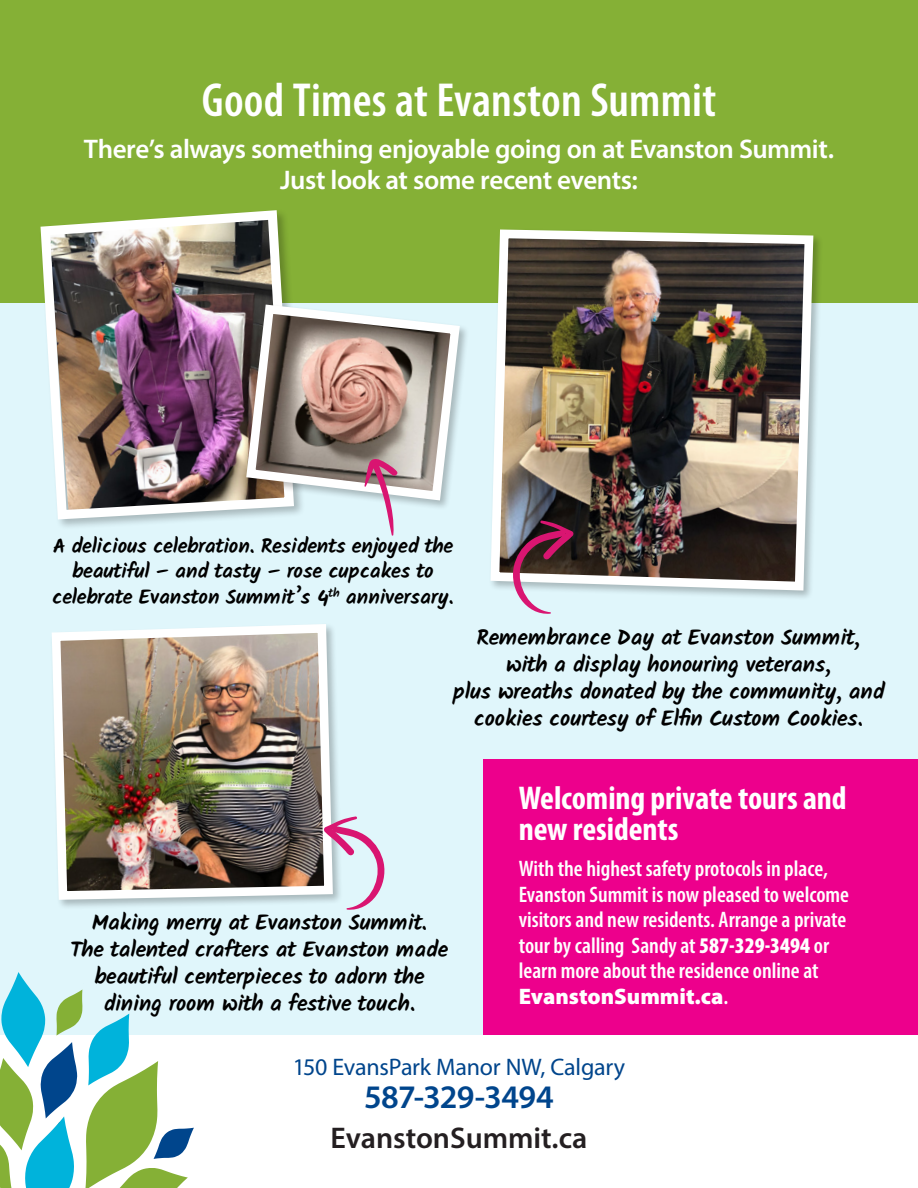
<style>
.page{position:relative;width:918px;height:1188px;background:#fff}
.page>*{position:absolute;margin:0;border:0;box-sizing:border-box;transform-origin:0 0}
.t1{font:600 condensed 48px "Myriad Pro";letter-spacing:.005em;color:#fff}
.t2{font:700 condensed 33px/31.5px "Myriad Pro";letter-spacing:-.005em;color:#fff}
.t3{font:600 33px "Myriad Pro";letter-spacing:-.02em;color:#00458c}
.t4{font:600 30px "Myriad Pro";color:#241f21}
.t5{font:600 27px/31.5px "Myriad Pro";letter-spacing:-.02em;color:#fff;text-align:center}
.t6{font:24px "Myriad Pro";letter-spacing:-.01em;color:#00458c}
.t7{font:700 22.5px/27px "Kalam";color:#000;text-align:center}
.t8{font:600 condensed 22.5px/25.5px "Myriad Pro";color:#fff}
.t9{font:700 21px/25.2px "Kalam";color:#000;text-align:center}
.s1{font-weight:900}
.s2{font-weight:900;font-stretch:normal}
</style>
<div class="page">
<div style="left:0;top:0;width:918px;height:1035px;background:#e0f6fb"></div>
<div style="left:0;top:0;width:918px;height:302px;background:#85b036"></div>
<div style="left:38px;top:208px;width:267px;height:323px;background:#000;opacity:.25"></div>
<img style="left:36px;top:208px;width:263px;height:316px">
<svg style="left:0;top:972px;width:194px;height:216px"></svg>
<div style="left:489px;top:228px;width:335px;height:373px;background:#000;opacity:.25"></div>
<img style="left:486px;top:228px;width:332px;height:367px">
<div style="left:50px;top:622px;width:293px;height:288px;background:#000;opacity:.25"></div>
<img style="left:50px;top:622px;width:287px;height:282px">
<svg style="left:509px;top:520px;width:65px;height:94px"></svg>
<svg style="left:324px;top:816px;width:61px;height:94px"></svg>
<div style="left:245px;top:303px;width:225px;height:207px;background:#000;opacity:.25"></div>
<svg style="left:242px;top:300px;width:223px;height:205px;background:#ada199"></svg>
<div style="left:484px;top:759px;width:434px;height:276px;background:#ed008c"></div>
<svg style="left:364px;top:458px;width:35px;height:78px"></svg>
<h1 class="t1" style="left:202px;top:71px;width:516px">Good Times at Evanston Summit</h1>
<p class="t5" style="left:84px;top:132px;width:752px">There’s always something enjoyable going on at Evanston Summit.<br>Just look at some recent events:</p>
<p class="t9" style="left:52px;top:533px;width:403px">A delicious celebration. Residents enjoyed the beautiful – and tasty – rose cupcakes to celebrate Evanston Summit’s 4<sup>th</sup> anniversary.</p>
<p class="t7" style="left:453px;top:624px;width:433px">Remembrance Day at Evanston Summit,<br>with a display honouring veterans,<br>plus wreaths donated by the community, and cookies courtesy of Elfin Custom Cookies.</p>
<p class="t7" style="left:71px;top:909px;width:378px">Making merry at Evanston Summit.<br>The talented crafters at Evanston made beautiful centerpieces to adorn the dining room with a festive touch.</p>
<h2 class="t2" style="left:519px;top:782px;width:329px">Welcoming private tours and new residents</h2>
<p class="t8" style="left:519px;top:856px;width:332px">With the highest safety protocols in place, Evanston Summit is now pleased to welcome visitors and new residents. Arrange a private tour by calling Sandy at <span class="s1">587-329-3494</span> or learn more about the residence online at <span class="s2">EvanstonSummit.ca</span>.</p>
<p class="t6" style="left:293px;top:1054px;width:334px">150 EvansPark Manor NW, Calgary</p>
<h2 class="t3" style="left:364px;top:1076px;width:191px">587-329-3494</h2>
<h3 class="t4" style="left:331px;top:1119px;width:258px">EvanstonSummit.ca</h3>
</div>
